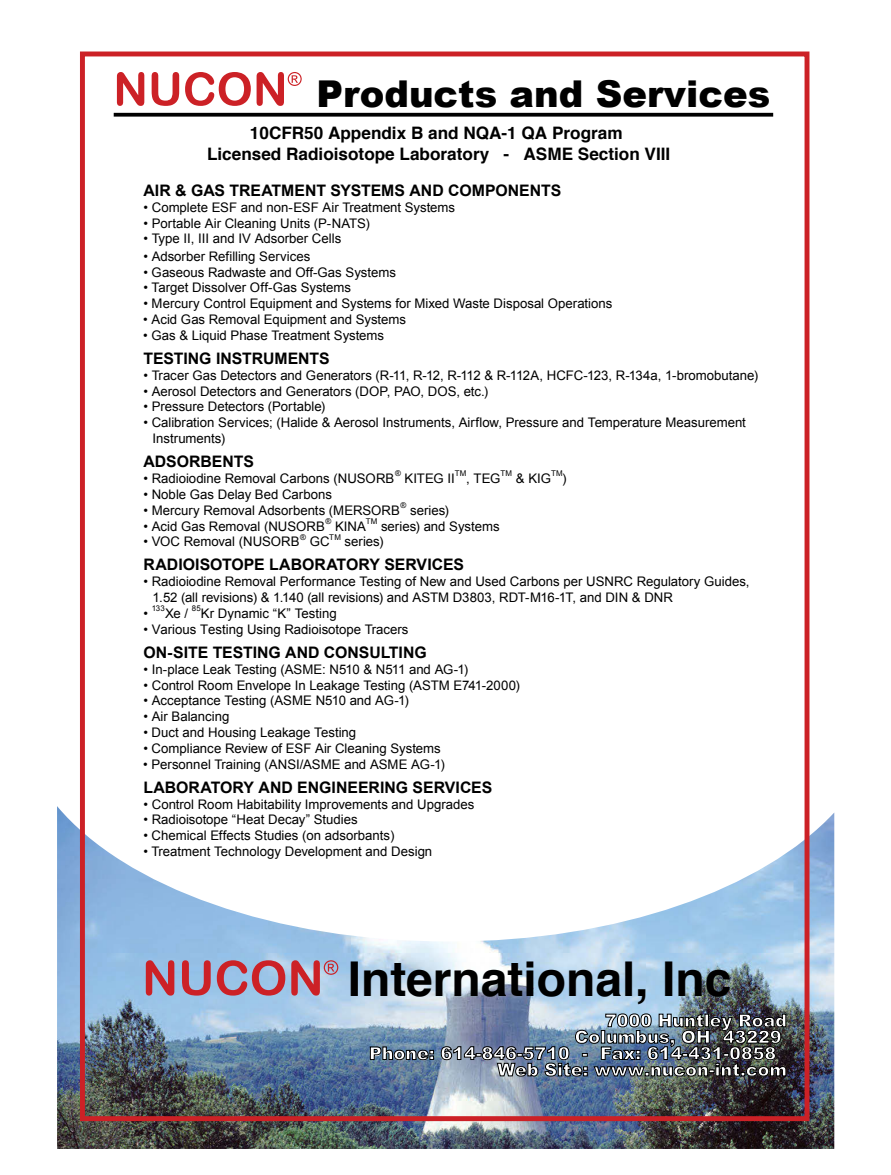
<style>
.page{position:relative;width:891px;height:1175px;background:#fff}
.page>*{position:absolute;margin:0;border:0;box-sizing:border-box;transform-origin:0 0}
.t1{font:700 48px "Helvetica";color:#000}
.t2{font:900 36.9px "Arial";color:#000}
.t3{font:900 17.55px "Arial";color:#fff}
.t4{font:700 17.1px/20.5px "Helvetica";color:#000;text-align:center}
.t5{font:700 15.9px "Arial";color:#000}
.t6{font:13.2px/15.9px "Arial";color:#000}
.t7{font:7.95px "Arial";letter-spacing:.025em;color:#000}
</style>
<div class="page">
<img style="left:57px;top:806px;width:777px;height:342px">
<div style="left:80px;top:51px;width:729px;height:1070px;border:5px solid #cc2126"></div>
<svg style="left:370px;top:1046px;width:64px;height:14px"></svg>
<img style="left:441px;top:1013px;width:345px;height:63px">
<svg style="left:114px;top:113px;width:659px;height:4px;background:#191919"></svg>
<svg style="left:146px;top:960px;width:28px;height:35px"></svg>
<svg style="left:182px;top:960px;width:29px;height:35px"></svg>
<svg style="left:217px;top:960px;width:68px;height:35px;background:#b07c91"></svg>
<svg style="left:291px;top:960px;width:47px;height:35px;background:#b98598"></svg>
<svg style="left:117px;top:72px;width:27px;height:34px"></svg>
<svg style="left:152px;top:72px;width:27px;height:34px"></svg>
<svg style="left:185px;top:72px;width:66px;height:34px"></svg>
<svg style="left:257px;top:72px;width:45px;height:34px"></svg>
<p class="t2" style="left:317px;top:67px;width:455px">Products and Services</p>
<p class="t4" style="left:207px;top:123px;width:465px">10CFR50 Appendix B and NQA-1 QA Program<br>Licensed Radioisotope Laboratory - ASME Section VIII</p>
<p class="t5" style="left:143px;top:181px;width:419px">AIR &amp; GAS TREATMENT SYSTEMS AND COMPONENTS</p>
<p class="t6" style="left:143px;top:199px;width:313px">• Complete ESF and non-ESF Air Treatment Systems</p>
<p class="t6" style="left:143px;top:215px;width:228px">• Portable Air Cleaning Units (P-NATS)</p>
<p class="t6" style="left:143px;top:231px;width:199px">• Type II, III and IV Adsorber Cells</p>
<p class="t6" style="left:143px;top:248px;width:169px">• Adsorber Refilling Services</p>
<p class="t6" style="left:143px;top:264px;width:254px">• Gaseous Radwaste and Off-Gas Systems</p>
<p class="t6" style="left:143px;top:280px;width:209px">• Target Dissolver Off-Gas Systems</p>
<p class="t6" style="left:143px;top:296px;width:471px">• Mercury Control Equipment and Systems for Mixed Waste Disposal Operations</p>
<p class="t6" style="left:143px;top:311px;width:264px">• Acid Gas Removal Equipment and Systems</p>
<p class="t6" style="left:143px;top:327px;width:242px">• Gas &amp; Liquid Phase Treatment Systems</p>
<p class="t5" style="left:143px;top:349px;width:188px">TESTING INSTRUMENTS</p>
<p class="t6" style="left:143px;top:367px;width:616px">• Tracer Gas Detectors and Generators (R-11, R-12, R-112 &amp; R-112A, HCFC-123, R-134a, 1-bromobutane)</p>
<p class="t6" style="left:143px;top:383px;width:346px">• Aerosol Detectors and Generators (DOP, PAO, DOS, etc.)</p>
<p class="t6" style="left:143px;top:399px;width:183px">• Pressure Detectors (Portable)</p>
<p class="t6" style="left:153px;top:415px;width:595px;text-indent:-9px">• Calibration Services; (Halide &amp; Aerosol Instruments, Airflow, Pressure and Temperature Measurement<br>Instruments)</p>
<p class="t5" style="left:143px;top:452px;width:112px">ADSORBENTS</p>
<p class="t6" style="left:143px;top:470px;width:253px">• Radioiodine Removal Carbons (NUSORB</p>
<p class="t7" style="left:395px;top:469px;width:7px">®</p>
<p class="t6" style="left:405px;top:470px;width:52px">KITEG II</p>
<p class="t7" style="left:455px;top:469px;width:13px">TM</p>
<p class="t6" style="left:466px;top:470px;width:36px">, TEG</p>
<p class="t7" style="left:501px;top:469px;width:13px">TM</p>
<p class="t6" style="left:516px;top:470px;width:37px">&amp; KIG</p>
<p class="t7" style="left:551px;top:469px;width:13px">TM</p>
<p class="t6" style="left:562px;top:470px;width:6px">)</p>
<p class="t6" style="left:143px;top:486px;width:190px">• Noble Gas Delay Bed Carbons</p>
<p class="t6" style="left:143px;top:502px;width:258px">• Mercury Removal Adsorbents (MERSORB</p>
<p class="t7" style="left:401px;top:501px;width:7px">®</p>
<p class="t6" style="left:410px;top:502px;width:40px">series)</p>
<p class="t6" style="left:143px;top:518px;width:183px">• Acid Gas Removal (NUSORB</p>
<p class="t7" style="left:326px;top:516px;width:7px">®</p>
<p class="t6" style="left:335px;top:518px;width:33px">KINA</p>
<p class="t7" style="left:366px;top:516px;width:13px">TM</p>
<p class="t6" style="left:381px;top:518px;width:120px">series) and Systems</p>
<p class="t6" style="left:143px;top:534px;width:158px">• VOC Removal (NUSORB</p>
<p class="t7" style="left:300px;top:532px;width:7px">®</p>
<p class="t6" style="left:310px;top:534px;width:21px">GC</p>
<p class="t7" style="left:329px;top:532px;width:13px">TM</p>
<p class="t6" style="left:345px;top:534px;width:40px">series)</p>
<p class="t5" style="left:143px;top:556px;width:322px">RADIOISOTOPE LABORATORY SERVICES</p>
<p class="t6" style="left:143px;top:573px;width:608px">• Radioiodine Removal Performance Testing of New and Used Carbons per USNRC Regulatory Guides,</p>
<p class="t6" style="left:153px;top:589px;width:522px">1.52 (all revisions) &amp; 1.140 (all revisions) and ASTM D3803, RDT-M16-1T, and DIN &amp; DNR</p>
<p class="t6" style="left:143px;top:605px;width:6px">•</p>
<p class="t7" style="left:152px;top:604px;width:15px">133</p>
<p class="t6" style="left:165px;top:605px;width:25px">Xe /</p>
<p class="t7" style="left:192px;top:604px;width:11px">85</p>
<p class="t6" style="left:201px;top:605px;width:137px">Kr Dynamic “K” Testing</p>
<p class="t6" style="left:143px;top:621px;width:267px">• Various Testing Using Radioisotope Tracers</p>
<p class="t5" style="left:143px;top:643px;width:285px">ON-SITE TESTING AND CONSULTING</p>
<p class="t6" style="left:143px;top:661px;width:326px">• In-place Leak Testing (ASME: N510 &amp; N511 and AG-1)</p>
<p class="t6" style="left:143px;top:677px;width:378px">• Control Room Envelope In Leakage Testing (ASTM E741-2000)</p>
<p class="t6" style="left:143px;top:692px;width:267px">• Acceptance Testing (ASME N510 and AG-1)</p>
<p class="t6" style="left:143px;top:708px;width:88px">• Air Balancing</p>
<p class="t6" style="left:143px;top:724px;width:214px">• Duct and Housing Leakage Testing</p>
<p class="t6" style="left:143px;top:740px;width:299px">• Compliance Review of ESF Air Cleaning Systems</p>
<p class="t6" style="left:143px;top:756px;width:303px">• Personnel Training (ANSI/ASME and ASME AG-1)</p>
<p class="t5" style="left:143px;top:778px;width:350px">LABORATORY AND ENGINEERING SERVICES</p>
<p class="t6" style="left:143px;top:796px;width:332px">• Control Room Habitability Improvements and Upgrades</p>
<p class="t6" style="left:143px;top:812px;width:216px">• Radioisotope “Heat Decay” Studies</p>
<p class="t6" style="left:143px;top:827px;width:253px">• Chemical Effects Studies (on adsorbants)</p>
<p class="t6" style="left:143px;top:843px;width:290px">• Treatment Technology Development and Design</p>
<p class="t1" style="left:348px;top:940px;width:385px">International, Inc</p>
<p class="t3" style="left:605px;top:1007px;width:184px">7000 Huntley Road</p>
<p class="t3" style="left:575px;top:1024px;width:208px">Columbus, OH 43229</p>
<p class="t3" style="left:369px;top:1040px;width:409px">Phone: 614-846-5710 - Fax: 614-431-0858</p>
<p class="t3" style="left:497px;top:1056px;width:291px">Web Site: www.nucon-int.com</p>
</div>
